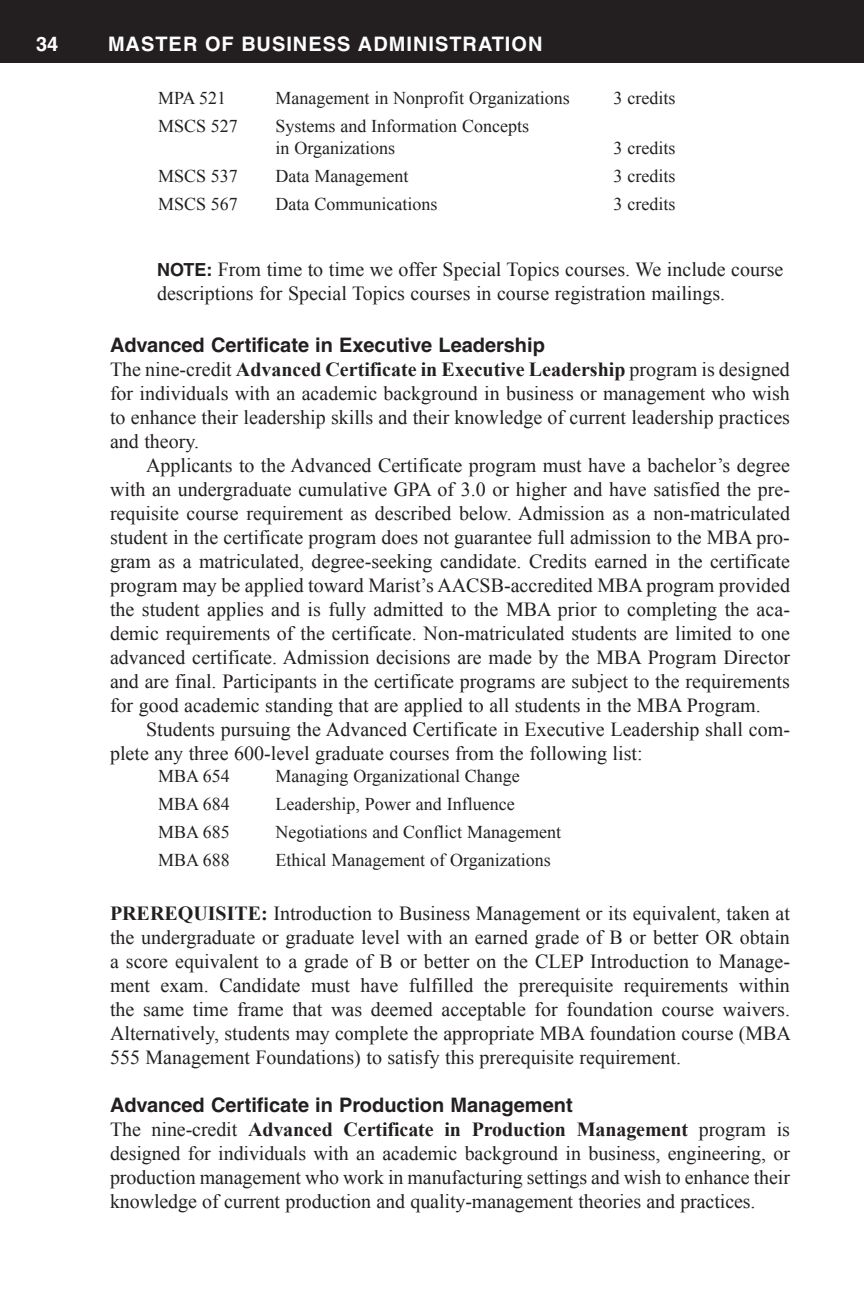
<style>
.page{position:relative;width:864px;height:1296px;background:#fff}
.page>*{position:absolute;margin:0;border:0;box-sizing:border-box;transform-origin:0 0}
.First_Paragraph{font:20px/24px "Times New Roman";color:#231f20;text-align:justify}
.Second_Paragraph{font:20px/24px "Times New Roman";color:#231f20;text-align:justify}
.NOTE{font:20px/24px "Times New Roman";color:#231f20}
.C_Head_-_U___L{font:700 20px "Helvetica";color:#231f20}
.t1{font:700 20px "Helvetica";letter-spacing:.05em;color:#fff}
.Course_Credit_Listin{font:18px/22px "Times New Roman";color:#231f20}
.NOTE-2{font:700 18px "Helvetica";color:#231f20}
.s1{font-family:"Helvetica";font-weight:700;font-size:18px}
.s2{font-weight:700}
</style>
<div class="page">
<div style="left:0;top:0;width:864px;height:63px;background:#231f20"></div>
<p class="t1" style="left:36px;top:32px;width:24px">34</p>
<p class="t1" style="left:108px;top:32px;width:436px">Master of Business Administration</p>
<p class="Course_Credit_Listin" style="left:158px;top:87px;width:70px">MPA 521</p>
<p class="Course_Credit_Listin" style="left:275px;top:87px;width:296px">Management in Nonprofit Organizations</p>
<p class="Course_Credit_Listin" style="left:613px;top:87px;width:63px">3 credits</p>
<p class="Course_Credit_Listin" style="left:158px;top:115px;width:81px">MSCS 527</p>
<p class="Course_Credit_Listin" style="left:275px;top:115px;width:255px">Systems and Information Concepts in Organizations</p>
<p class="Course_Credit_Listin" style="left:613px;top:137px;width:63px">3 credits</p>
<p class="Course_Credit_Listin" style="left:158px;top:165px;width:81px">MSCS 537</p>
<p class="Course_Credit_Listin" style="left:275px;top:165px;width:134px">Data Management</p>
<p class="Course_Credit_Listin" style="left:613px;top:165px;width:63px">3 credits</p>
<p class="Course_Credit_Listin" style="left:158px;top:193px;width:81px">MSCS 567</p>
<p class="Course_Credit_Listin" style="left:275px;top:193px;width:163px">Data Communications</p>
<p class="Course_Credit_Listin" style="left:613px;top:193px;width:63px">3 credits</p>
<p class="NOTE" style="left:157px;top:257px;width:628px;text-indent:49px"><span class="s1">:</span> From time to time we offer Special Topics courses. We include course descriptions for Special Topics courses in course registration mailings.</p>
<p class="C_Head_-_U___L" style="left:110px;top:333px;width:436px">Advanced Certificate in Executive Leadership</p>
<p class="First_Paragraph" style="left:110px;top:357px;width:682px">The nine-credit <span class="s2">Advanced Certificate in Executive Leadership</span> program is designed for individuals with an academic background in business or management who wish to enhance their leadership skills and their knowledge of current leadership practices and theory.</p>
<p class="Second_Paragraph" style="left:110px;top:453px;width:682px;text-indent:36px">Applicants to the Advanced Certificate program must have a bachelor’s degree with an undergraduate cumulative GPA of 3.0 or higher and have satisfied the pre&shy;requisite course requirement as described below. Admission as a non-matriculated student in the certificate program does not guarantee full admission to the MBA pro&shy;gram as a matriculated, degree-seeking candidate. Credits earned in the certificate program may be applied toward Marist’s AACSB-accredited MBA program provided the student applies and is fully admitted to the MBA prior to completing the aca&shy;demic requirements of the certificate. Non-matriculated students are limited to one advanced certificate. Admission decisions are made by the MBA Program Director and are final. Participants in the certificate programs are subject to the requirements for good academic standing that are applied to all students in the MBA Program.</p>
<p class="Second_Paragraph" style="left:110px;top:717px;width:682px;text-indent:36px">Students pursuing the Advanced Certificate in Executive Leadership shall com&shy;plete any three 600-level graduate courses from the following list:</p>
<p class="Course_Credit_Listin" style="left:158px;top:765px;width:73px">MBA 654</p>
<p class="Course_Credit_Listin" style="left:275px;top:765px;width:246px">Managing Organizational Change</p>
<p class="Course_Credit_Listin" style="left:158px;top:793px;width:73px">MBA 684</p>
<p class="Course_Credit_Listin" style="left:275px;top:793px;width:241px">Leadership, Power and Influence</p>
<p class="Course_Credit_Listin" style="left:158px;top:821px;width:73px">MBA 685</p>
<p class="Course_Credit_Listin" style="left:275px;top:821px;width:287px">Negotiations and Conflict Management</p>
<p class="Course_Credit_Listin" style="left:158px;top:849px;width:73px">MBA 688</p>
<p class="Course_Credit_Listin" style="left:275px;top:849px;width:277px">Ethical Management of Organizations</p>
<p class="First_Paragraph" style="left:110px;top:901px;width:683px;text-align:left"><span class="s2">PREREQUISITE:</span> Introduction to Business Management or its equivalent, taken at the undergraduate or graduate level with an earned grade of B or better OR obtain a score equivalent to a grade of B or better on the CLEP Introduction to Manage&shy;ment exam. Candidate must have fulfilled the prerequisite requirements within the same time frame that was deemed acceptable for foundation course waivers.<br>Alternatively, students may complete the appropriate MBA foundation course (MBA 555 Management Foundations) to satisfy this prerequisite requirement.</p>
<p class="C_Head_-_U___L" style="left:110px;top:1093px;width:464px">Advanced Certificate in Production Management</p>
<p class="First_Paragraph" style="left:110px;top:1117px;width:682px">The nine-credit <span class="s2">Advanced Certificate in Production Management</span> program is designed for individuals with an academic background in business, engineering, or production management who work in manufacturing settings and wish to enhance their knowledge of current production and quality-management theories and practices.</p>
<p class="NOTE-2" style="left:141px;top:259px;width:14px">NOTE</p>
</div>
